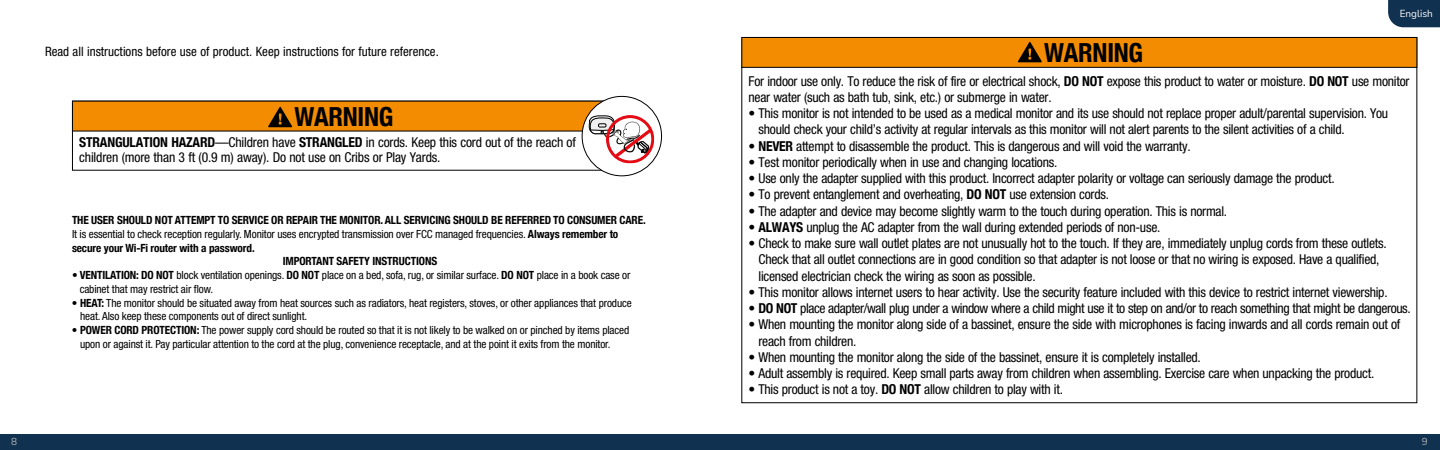
<style>
.page{position:relative;width:1440px;height:450px;background:#fff}
.page>*{position:absolute;margin:0;border:0;box-sizing:border-box;transform-origin:0 0}
.t1{font:700 condensed 26.25px "Helvetica Neue";letter-spacing:-.01em;color:#000}
.t2{font:condensed 13.62px/16.2px "Helvetica Neue LT Std";letter-spacing:-.02em;color:#000}
.t3{font:condensed 13px "Helvetica Neue LT Std";color:#000}
.t4{font:condensed 11.25px/13.8px "Helvetica Neue LT Std";letter-spacing:-.01em;color:#000}
.t5{font:700 condensed 11.25px "Helvetica Neue";letter-spacing:-.01em;color:#000}
.t6{font:10px "Nunito Sans";color:#fff}
.t7{font:300 10px "Nunito Sans";color:#d7d1ca}
.s1{font-family:"Helvetica Neue";font-weight:700}
</style>
<div class="page">
<svg style="left:1388px;top:0;width:52px;height:27px"></svg>
<div style="left:0;top:435px;width:1440px;height:15px;background:#103150"></div>
<div style="left:742px;top:37px;width:675px;height:30px;background:#f38c00"></div>
<div style="left:741px;top:37px;width:676px;height:31px;border:1px solid #000"></div>
<svg style="left:1018px;top:42px;width:24px;height:20px"></svg>
<div style="left:72px;top:101px;width:567px;height:30px;background:#f38c00"></div>
<svg style="left:268px;top:107px;width:24px;height:20px"></svg>
<div style="left:582px;top:96px;width:80px;height:80px;background:#fff;border-radius:50%"></div>
<svg style="left:588px;top:115px;width:66px;height:48px"></svg>
<div style="left:582px;top:96px;width:80px;height:80px;border:1px solid #000;border-radius:50%"></div>
<p class="t3" style="left:45px;top:44px;width:395px">Read all instructions before use of product. Keep instructions for future reference.</p>
<h1 class="t1" style="left:294px;top:95px;width:101px">WARNING</h1>
<p class="t2" style="left:79px;top:135px;width:498px;line-height:14.4px"><span class="s1">STRANGULATION HAZARD</span>—Children have <span class="s1">STRANGLED</span> in cords. Keep this cord out of the reach of children (more than 3 ft (0.9 m) away). Do not use on Cribs or Play Yards.</p>
<p class="t5" style="left:72px;top:211px;width:575px">THE USER SHOULD NOT ATTEMPT TO SERVICE OR REPAIR THE MONITOR. ALL SERVICING SHOULD BE REFERRED TO CONSUMER CARE.</p>
<p class="t4" style="left:72px;top:227px;width:548px">It is essential to check reception regularly. Monitor uses encrypted transmission over FCC managed frequencies. <span class="s1">Always remember to</span></p>
<p class="t5" style="left:72px;top:238px;width:184px">secure your Wi-Fi router with a password.</p>
<p class="t5" style="left:283px;top:252px;width:156px">IMPORTANT SAFETY INSTRUCTIONS</p>
<p class="t4" style="left:80px;top:268px;width:552px;text-indent:-8px">• <span class="s1">VENTILATION: DO NOT</span> block ventilation openings. <span class="s1">DO NOT</span> place on a bed, sofa, rug, or similar surface. <span class="s1">DO NOT</span> place in a book case or cabinet that may restrict air flow.</p>
<p class="t4" style="left:80px;top:296px;width:553px;text-indent:-8px">• <span class="s1">HEAT:</span> The monitor should be situated away from heat sources such as radiators, heat registers, stoves, or other appliances that produce heat. Also keep these components out of direct sunlight.</p>
<p class="t4" style="left:80px;top:323px;width:551px;text-indent:-8px">• <span class="s1">POWER CORD PROTECTION:</span> The power supply cord should be routed so that it is not likely to be walked on or pinched by items placed upon or against it. Pay particular attention to the cord at the plug, convenience receptacle, and at the point it exits from the monitor.</p>
<p class="t6" style="left:1400px;top:6px;width:35px">English</p>
<h1 class="t1" style="left:1044px;top:31px;width:101px">WARNING</h1>
<p class="t2" style="left:749px;top:73px;width:663px">For indoor use only. To reduce the risk of fire or electrical shock, <span class="s1">DO NOT</span> expose this product to water or moisture. <span class="s1">DO NOT</span> use monitor near water (such as bath tub, sink, etc.) or submerge in water.</p>
<p class="t2" style="left:759px;top:105px;width:631px;text-indent:-10px">• This monitor is not intended to be used as a medical monitor and its use should not replace proper adult/parental supervision. You should check your child’s activity at regular intervals as this monitor will not alert parents to the silent activities of a child.</p>
<p class="t2" style="left:749px;top:138px;width:444px">• <span class="s1">NEVER</span> attempt to disassemble the product. This is dangerous and will void the warranty.</p>
<p class="t2" style="left:749px;top:154px;width:310px">• Test monitor periodically when in use and changing locations.</p>
<p class="t2" style="left:749px;top:170px;width:588px">• Use only the adapter supplied with this product. Incorrect adapter polarity or voltage can seriously damage the product.</p>
<p class="t2" style="left:749px;top:186px;width:362px">• To prevent entanglement and overheating, <span class="s1">DO NOT</span> use extension cords.</p>
<p class="t2" style="left:749px;top:203px;width:480px">• The adapter and device may become slightly warm to the touch during operation. This is normal.</p>
<p class="t2" style="left:749px;top:219px;width:413px">• <span class="s1">ALWAYS</span> unplug the AC adapter from the wall during extended periods of non-use.</p>
<p class="t2" style="left:759px;top:235px;width:630px;text-indent:-10px">• Check to make sure wall outlet plates are not unusually hot to the touch. If they are, immediately unplug cords from these outlets.<br>Check that all outlet connections are in good condition so that adapter is not loose or that no wiring is exposed. Have a qualified, licensed electrician check the wiring as soon as possible.</p>
<p class="t2" style="left:749px;top:284px;width:641px">• This monitor allows internet users to hear activity. Use the security feature included with this device to restrict internet viewership.</p>
<p class="t2" style="left:749px;top:300px;width:664px">• <span class="s1">DO NOT</span> place adapter/wall plug under a window where a child might use it to step on and/or to reach something that might be dangerous.</p>
<p class="t2" style="left:759px;top:316px;width:643px;text-indent:-10px">• When mounting the monitor along side of a bassinet, ensure the side with microphones is facing inwards and all cords remain out of reach from children.</p>
<p class="t2" style="left:749px;top:349px;width:454px">• When mounting the monitor along the side of the bassinet, ensure it is completely installed.</p>
<p class="t2" style="left:749px;top:365px;width:627px">• Adult assembly is required. Keep small parts away from children when assembling. Exercise care when unpacking the product.</p>
<p class="t2" style="left:749px;top:381px;width:316px">• This product is not a toy. <span class="s1">DO NOT</span> allow children to play with it.</p>
<p class="t7" style="left:11px;top:435px;width:8px">8</p>
<p class="t7" style="left:1422px;top:435px;width:8px">9</p>
</div>
